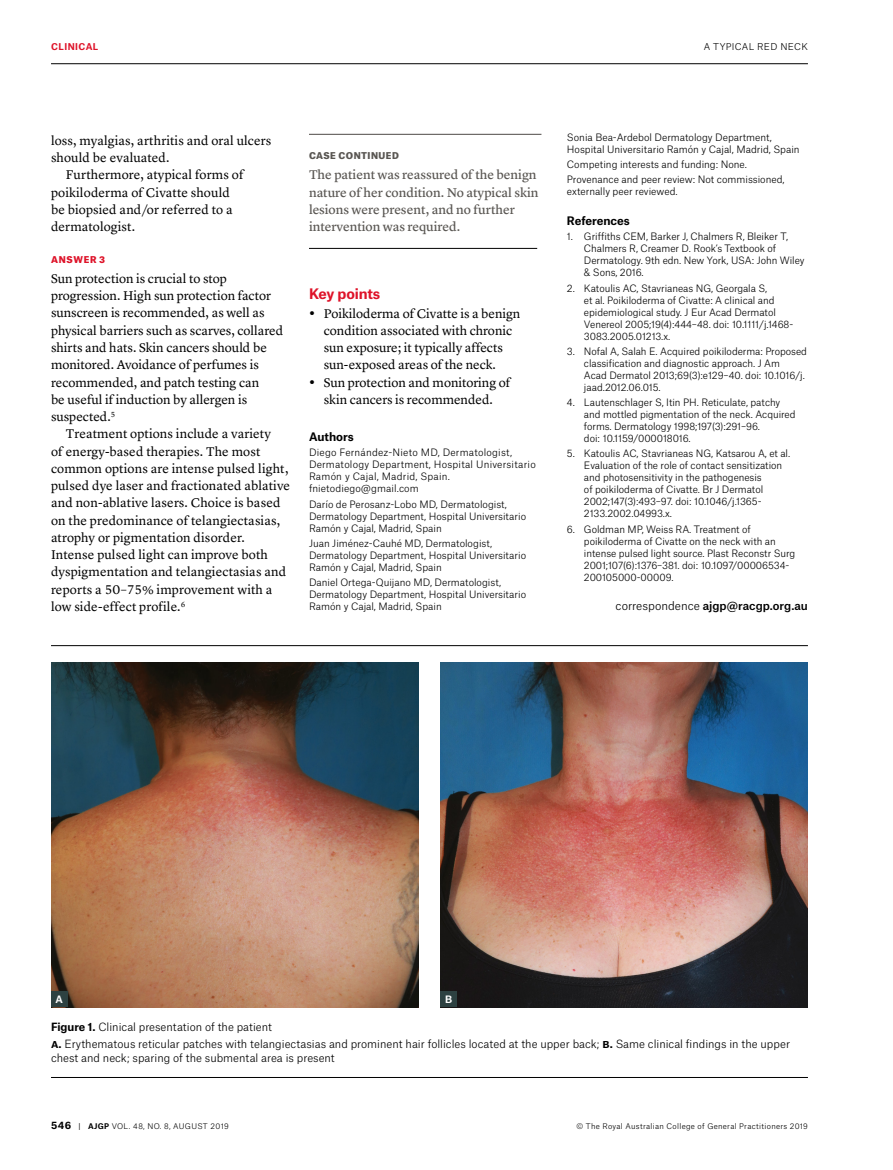
<style>
.page{position:relative;width:893px;height:1170px;background:#fff}
.page>*{position:absolute;margin:0;border:0;box-sizing:border-box;transform-origin:0 0}
.t1{font:700 13.8px "Atlas Grotesk";letter-spacing:-.015em;color:#de1329}
.t2{font:13.2px/17.2px "Lyon Text";letter-spacing:.005em;color:#000}
.t3{font:13.2px/17.2px "Lyon Text Regular No.2";color:#595652}
.t4{font:500 11.25px "Atlas Grotesk";color:#000}
.t5{font:700 11.25px "Atlas Grotesk";letter-spacing:-.005em;color:#000}
.t6{font:300 10.8px/17.1px "Atlas Grotesk";color:#000}
.t7{font:300 9.75px/12px "Atlas Grotesk";letter-spacing:-.005em;color:#000}
.t8{font:300 9.75px/12px "Atlas Grotesk";letter-spacing:.02em;color:#000}
.t9{font:700 9.75px "Atlas Grotesk";color:#000}
.t10{font:700 9.75px "Atlas Grotesk";color:#fff}
.t11{font:300 9px "Atlas Grotesk";letter-spacing:.035em;color:#000}
.t12{font:900 9px "Atlas Grotesk";letter-spacing:.05em;color:#595652}
.t13{font:700 9px "Atlas Grotesk";letter-spacing:.05em;color:#de1329}
.t14{font:900 9px "Atlas Grotesk";letter-spacing:.08em;color:#de1329}
.t15{font:300 7.5px "Atlas Grotesk";letter-spacing:.04em;color:#000}
.s1{font-weight:700;font-size:18px}
.s2{font-weight:300}
.s3{font-weight:700}
.s4{font-weight:400}
</style>
<div class="page">
<hr style="left:51px;top:63px;width:757px;height:1px;background:#000">
<hr style="left:309px;top:134px;width:232px;height:1px;background:#4e4a46">
<hr style="left:309px;top:248px;width:228px;height:1px;background:#000">
<img style="left:440px;top:662px;width:368px;height:345px">
<img style="left:51px;top:662px;width:367px;height:345px">
<div style="left:51px;top:990px;width:17px;height:16px;background:#2d4141"></div>
<div style="left:440px;top:990px;width:17px;height:16px;background:#2d4141"></div>
<hr style="left:51px;top:645px;width:757px;height:1px;background:#000">
<hr style="left:51px;top:1077px;width:757px;height:1px;background:#000">
<p class="t13" style="left:51px;top:40px;width:49px">CLINICAL</p>
<p class="t11" style="left:704px;top:40px;width:106px">A TYPICAL RED NECK</p>
<h2 class="t2" style="left:51px;top:131px;width:222px">loss, myalgias, arthritis and oral ulcers</h2>
<h2 class="t2" style="left:51px;top:148px;width:120px">should be evaluated.</h2>
<h2 class="t2" style="left:66px;top:165px;width:179px">Furthermore, atypical forms of</h2>
<h2 class="t2" style="left:51px;top:182px;width:180px">poikiloderma of Civatte should</h2>
<h2 class="t2" style="left:51px;top:200px;width:183px">be biopsied and/or referred to a</h2>
<h2 class="t2" style="left:51px;top:217px;width:86px">dermatologist.</h2>
<p class="t14" style="left:51px;top:252px;width:56px">ANSWER 3</p>
<p class="t2" style="left:51px;top:269px;width:234px">Sun protection is crucial to stop progression. High sun protection factor sunscreen is recommended, as well as physical barriers such as scarves, collared shirts and hats. Skin cancers should be monitored. Avoidance of perfumes is recommended, and patch testing can<br>be useful if induction by allergen is suspected.<sup>5</sup></p>
<p class="t2" style="left:51px;top:424px;width:241px;text-indent:15px">Treatment options include a variety<br>of energy-based therapies. The most common options are intense pulsed light, pulsed dye laser and fractionated ablative and non-ablative lasers. Choice is based on the predominance of telangiectasias, atrophy or pigmentation disorder.<br>Intense pulsed light can improve both dyspigmentation and telangiectasias and reports a 50–75% improvement with a low side-effect profile.<sup>6</sup></p>
<p class="t12" style="left:309px;top:148px;width:91px">CASE CONTINUED</p>
<h2 class="t3" style="left:309px;top:165px;width:231px">The patient was reassured of the benign nature of her condition. No atypical skin lesions were present, and no further intervention was required.</h2>
<h1 class="t1" style="left:309px;top:282px;width:73px">Key points</h1>
<h2 class="t2" style="left:324px;top:303px;width:198px;text-indent:-15px"><span class="s1">•</span> Poikiloderma of Civatte is a benign condition associated with chronic sun exposure; it typically affects sun-exposed areas of the neck.</h2>
<h2 class="t2" style="left:309px;top:372px;width:203px;text-align:center"><span class="s1">•</span> Sun protection and monitoring of skin cancers is recommended.</h2>
<p class="t5" style="left:309px;top:427px;width:46px">Authors</p>
<p class="t8" style="left:309px;top:445px;width:228px">Diego Fernández-Nieto MD, Dermatologist, Dermatology Department, Hospital Universitario Ramón y Cajal, Madrid, Spain. fnietodiego@gmail.com</p>
<p class="t7" style="left:309px;top:497px;width:219px">Darío de Perosanz-Lobo MD, Dermatologist,<br>Dermatology Department, Hospital Universitario<br>Ramón y Cajal, Madrid, Spain</p>
<p class="t7" style="left:309px;top:536px;width:219px">Juan Jiménez-Cauhé MD, Dermatologist,<br>Dermatology Department, Hospital Universitario<br>Ramón y Cajal, Madrid, Spain</p>
<p class="t7" style="left:309px;top:575px;width:219px">Daniel Ortega-Quijano MD, Dermatologist,<br>Dermatology Department, Hospital Universitario<br>Ramón y Cajal, Madrid, Spain</p>
<p class="t7" style="left:567px;top:130px;width:234px">Sonia Bea-Ardebol Dermatology Department,<br>Hospital Universitario Ramón y Cajal, Madrid, Spain</p>
<p class="t7" style="left:567px;top:156px;width:219px;line-height:15.1px">Competing interests and funding: None.<br>Provenance and peer review: Not commissioned,</p>
<p class="t7" style="left:567px;top:185px;width:112px">externally peer reviewed.</p>
<p class="t5" style="left:567px;top:211px;width:64px">References</p>
<p class="t7" style="left:584px;top:230px;width:222px;text-indent:-17px">1. Griffiths CEM, Barker J, Chalmers R, Bleiker T, Chalmers R, Creamer D. Rook’s Textbook of Dermatology. 9th edn. New York, USA: John Wiley &amp; Sons, 2016.</p>
<p class="t7" style="left:584px;top:281px;width:211px;text-indent:-17px">2. Katoulis AC, Stavrianeas NG, Georgala S,<br>et al. Poikiloderma of Civatte: A clinical and epidemiological study. J Eur Acad Dermatol Venereol 2005;19(4):444–48. doi: 10.1111/j.1468- 3083.2005.01213.x.</p>
<p class="t7" style="left:584px;top:344px;width:225px;text-indent:-17px">3. Nofal A, Salah E. Acquired poikiloderma: Proposed classification and diagnostic approach. J Am<br>Acad Dermatol 2013;69(3):e129–40. doi: 10.1016/j. jaad.2012.06.015.</p>
<p class="t7" style="left:584px;top:395px;width:213px;text-indent:-17px">4. Lautenschlager S, Itin PH. Reticulate, patchy and mottled pigmentation of the neck. Acquired forms. Dermatology 1998;197(3):291–96.<br>doi: 10.1159/000018016.</p>
<p class="t7" style="left:584px;top:446px;width:208px;text-indent:-17px">5. Katoulis AC, Stavrianeas NG, Katsarou A, et al.<br>Evaluation of the role of contact sensitization and photosensitivity in the pathogenesis<br>of poikiloderma of Civatte. Br J Dermatol 2002;147(3):493–97. doi: 10.1046/j.1365- 2133.2002.04993.x.</p>
<p class="t7" style="left:584px;top:522px;width:213px;text-indent:-17px">6. Goldman MP, Weiss RA. Treatment of poikiloderma of Civatte on the neck with an intense pulsed light source. Plast Reconstr Surg 2001;107(6):1376–381. doi: 10.1097/00006534- 200105000-00009.</p>
<p class="t4" style="left:616px;top:596px;width:194px"><span class="s2">correspondence</span> ajgp@racgp.org.au</p>
<p class="t10" style="left:56px;top:991px;width:9px">A</p>
<p class="t10" style="left:445px;top:991px;width:9px">B</p>
<p class="t6" style="left:51px;top:1017px;width:740px"><span class="s3">Figure 1.</span> Clinical presentation of the patient<br><span class="s3">a.</span> Erythematous reticular patches with telangiectasias and prominent hair follicles located at the upper back; <span class="s3">b.</span> Same clinical findings in the upper</p>
<p class="t6" style="left:51px;top:1048px;width:285px">chest and neck; sparing of the submental area is present</p>
<p class="t9" style="left:51px;top:1116px;width:22px">546</p>
<p class="t15" style="left:78px;top:1119px;width:152px"><span class="s4">|</span> <span class="s3">AJGP</span> VOL. 48, NO. 8, AUGUST 2019</p>
<p class="t15" style="left:577px;top:1119px;width:233px">© The Royal Australian College of General Practitioners 2019</p>
</div>
